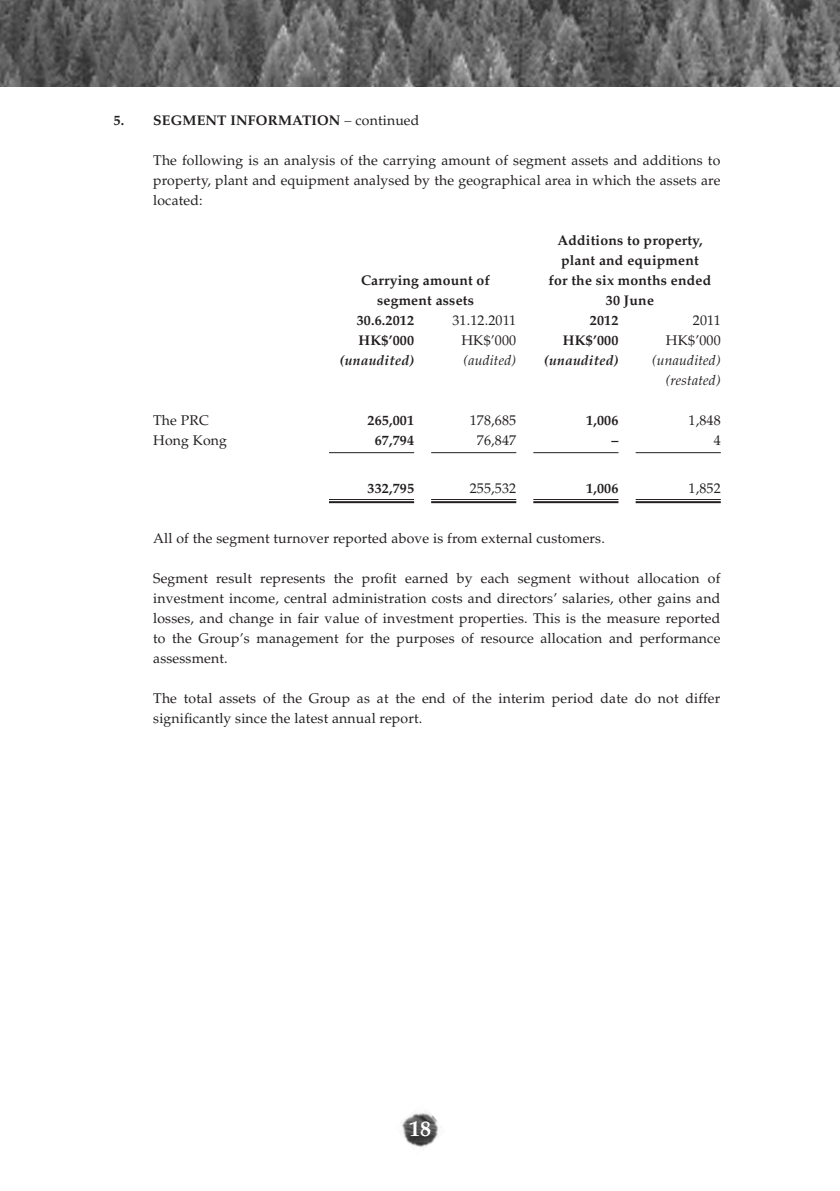
<style>
.page{position:relative;width:840px;height:1191px;background:#fff}
.page>*{position:absolute;margin:0;border:0;box-sizing:border-box;transform-origin:0 0}
.t1{font:700 22px "Palatino LT Std";color:#fff}
.t2{font:14px/20px "Palatino LT Std";letter-spacing:.01em;color:#231f20;text-align:justify}
.t3{font:700 14px/20px "Palatino LT Std";letter-spacing:.01em;color:#231f20}
.t4{font:italic 14px/20px "Palatino LT Std";letter-spacing:.01em;color:#231f20;text-align:right}
.t5{font:italic 700 14px "Palatino LT Std";letter-spacing:.01em;color:#231f20}
.s1{font-weight:300}
.s2{font-weight:400}
</style>
<div class="page">
<img style="left:402px;top:1112px;width:40px;height:38px">
<img style="left:0;top:0;width:840px;height:86px">
<hr style="left:329px;top:452px;width:85px;height:1px;background:#231f20">
<hr style="left:431px;top:452px;width:85px;height:1px;background:#231f20">
<hr style="left:533px;top:452px;width:85px;height:1px;background:#231f20">
<hr style="left:635px;top:452px;width:85px;height:1px;background:#231f20">
<hr style="left:329px;top:499px;width:85px;height:1px;background:#231f20">
<hr style="left:329px;top:501px;width:85px;height:2px;background:#231f20">
<hr style="left:431px;top:499px;width:85px;height:1px;background:#231f20">
<hr style="left:431px;top:501px;width:85px;height:2px;background:#231f20">
<hr style="left:533px;top:499px;width:85px;height:1px;background:#231f20">
<hr style="left:533px;top:501px;width:85px;height:2px;background:#231f20">
<hr style="left:635px;top:499px;width:85px;height:1px;background:#231f20">
<hr style="left:635px;top:501px;width:85px;height:2px;background:#231f20">
<p class="t3" style="left:113px;top:110px;width:307px">5. SEGMENT INFORMATION <span class="s1">–</span> <span class="s2">continued</span></p>
<p class="t2" style="left:153px;top:150px;width:568px">The following is an analysis of the carrying amount of segment assets and additions to property, plant and equipment analysed by the geographical area in which the assets are located:</p>
<p class="t3" style="left:557px;top:230px;width:146px">Additions to property, plant and equipment</p>
<p class="t3" style="left:361px;top:270px;width:130px">Carrying amount of</p>
<p class="t3" style="left:548px;top:270px;width:164px">for the six months ended</p>
<p class="t3" style="left:377px;top:290px;width:98px">segment assets</p>
<p class="t3" style="left:605px;top:290px;width:50px">30 June</p>
<p class="t3" style="left:356px;top:310px;width:49px">30.6.2012</p>
<p class="t2" style="left:452px;top:310px;width:65px">31.12.2011</p>
<p class="t3" style="left:589px;top:310px;width:20px">2012</p>
<p class="t2" style="left:692px;top:310px;width:29px">2011</p>
<p class="t3" style="left:358px;top:330px;width:57px">HK$’000</p>
<p class="t2" style="left:461px;top:330px;width:56px">HK$’000</p>
<p class="t3" style="left:562px;top:330px;width:57px">HK$’000</p>
<p class="t2" style="left:665px;top:330px;width:56px">HK$’000</p>
<p class="t5" style="left:340px;top:352px;width:76px">(unaudited)</p>
<p class="t4" style="left:463px;top:351px;width:54px">(audited)</p>
<p class="t5" style="left:544px;top:352px;width:76px">(unaudited)</p>
<p class="t4" style="left:651px;top:351px;width:70px">(unaudited) (restated)</p>
<p class="t2" style="left:153px;top:411px;width:57px">The PRC</p>
<p class="t3" style="left:367px;top:410px;width:47px">265,001</p>
<p class="t2" style="left:469px;top:411px;width:48px">178,685</p>
<p class="t3" style="left:586px;top:410px;width:33px">1,006</p>
<p class="t2" style="left:688px;top:411px;width:34px">1,848</p>
<p class="t2" style="left:153px;top:431px;width:75px">Hong Kong</p>
<p class="t3" style="left:374px;top:430px;width:40px">67,794</p>
<p class="t2" style="left:476px;top:431px;width:41px">76,847</p>
<p class="t3" style="left:611px;top:430px;width:8px">–</p>
<p class="t2" style="left:713px;top:430px;width:8px">4</p>
<p class="t3" style="left:367px;top:478px;width:47px">332,795</p>
<p class="t2" style="left:469px;top:478px;width:48px">255,532</p>
<p class="t3" style="left:586px;top:478px;width:33px">1,006</p>
<p class="t2" style="left:688px;top:478px;width:34px">1,852</p>
<p class="t2" style="left:153px;top:528px;width:453px">All of the segment turnover reported above is from external customers.</p>
<p class="t2" style="left:153px;top:568px;width:568px">Segment result represents the profit earned by each segment without allocation of investment income, central administration costs and directors’ salaries, other gains and losses, and change in fair value of investment properties. This is the measure reported to the Group’s management for the purposes of resource allocation and performance assessment.</p>
<p class="t2" style="left:153px;top:688px;width:568px">The total assets of the Group as at the end of the interim period date do not differ significantly since the latest annual report.</p>
<p class="t1" style="left:409px;top:1115px;width:23px">18</p>
</div>
